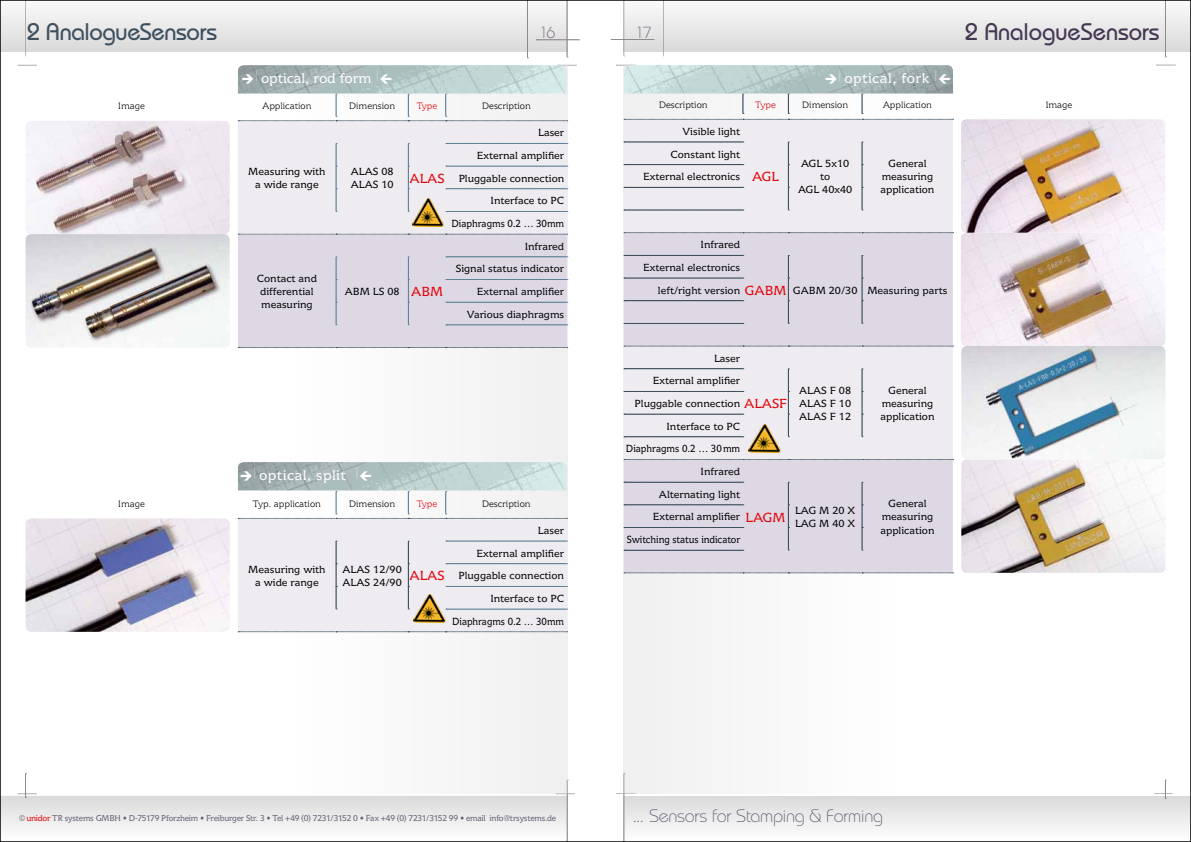
<style>
.page{position:relative;width:1191px;height:842px;background:#fff}
.page>*{position:absolute;margin:0;border:0;box-sizing:border-box;transform-origin:0 0}
.t1{font:500 24px "Bauhaus";letter-spacing:-.01em;color:#3e505d}
.t2{font:500 24px "Bauhaus";color:#443753}
.t3{font:300 18px "Bauhaus";letter-spacing:-.015em;color:#645e73}
.t4{font:300 16px "Bauhaus";color:#645e73}
.t5{font:15px "Icone LT";letter-spacing:.025em;color:#fff}
.t6{font:15px "Icone LT";letter-spacing:-.01em;color:#fff}
.t7{font:11px/13.2px "Icone LT";letter-spacing:-.005em;color:#000;text-align:center}
.t8{font:11px "Icone LT";letter-spacing:-.005em;color:#000;scale:.9 1}
.t9{font:300 10px "Icone LT";color:#000}
.t10{font:300 10px "Icone LT";color:#e60005}
.t11{font:300 10px "Icone LT";color:#d1010e}
.t12{font:9px "Icone LT";letter-spacing:-.03em;color:#645e73;scale:.96 1}
.s1{font-family:"Communications P06";font-size:16px}
.s2{font-family:"Helvetica Neue";font-weight:200}
.s3{font-size:14px;color:#e60005}
.s4{color:#e60005}
</style>
<div class="page">
<div style="left:0;top:0;width:567px;height:51px;background:linear-gradient(to bottom,#fbfbfb,#dbdada)"></div>
<svg style="left:527px;top:2px;width:1px;height:57px"></svg>
<svg style="left:536px;top:2px;width:44px;height:56px"></svg>
<svg style="left:25px;top:2px;width:2px;height:55px"></svg>
<svg style="left:2px;top:773px;width:573px;height:67px"></svg>
<svg style="left:18px;top:65px;width:19px;height:1px"></svg>
<div style="left:285px;top:65px;width:282px;height:729px;background:#f8f7f8"></div>
<div style="left:624px;top:0;width:567px;height:51px;background:linear-gradient(to bottom,#fbfbfb,#dbdada)"></div>
<svg style="left:1165px;top:2px;width:1px;height:56px"></svg>
<svg style="left:1156px;top:65px;width:20px;height:1px"></svg>
<svg style="left:616px;top:779px;width:573px;height:61px"></svg>
<svg style="left:611px;top:2px;width:43px;height:55px"></svg>
<svg style="left:663px;top:2px;width:1px;height:55px"></svg>
<div style="left:623px;top:65px;width:283px;height:729px;background:#f8f7f8"></div>
<svg style="left:238px;top:94px;width:330px;height:254px"></svg>
<svg style="left:238px;top:491px;width:329px;height:141px"></svg>
<img style="left:238px;top:462px;width:329px;height:28px">
<img style="left:238px;top:65px;width:329px;height:29px">
<img style="left:26px;top:121px;width:204px;height:226px">
<img style="left:26px;top:518px;width:204px;height:114px">
<img style="left:412px;top:199px;width:32px;height:28px">
<img style="left:413px;top:595px;width:32px;height:28px">
<div style="left:624px;top:120px;width:328px;height:112px;background:#eeebf1"></div>
<svg style="left:624px;top:233px;width:328px;height:340px;fill:#ddd8e4"></svg>
<svg style="left:624px;top:142px;width:120px;height:1px"></svg>
<svg style="left:624px;top:164px;width:120px;height:1px"></svg>
<svg style="left:624px;top:187px;width:120px;height:1px"></svg>
<svg style="left:624px;top:255px;width:120px;height:1px"></svg>
<svg style="left:624px;top:278px;width:120px;height:1px"></svg>
<svg style="left:624px;top:301px;width:120px;height:1px"></svg>
<svg style="left:624px;top:369px;width:120px;height:1px"></svg>
<svg style="left:624px;top:391px;width:120px;height:1px"></svg>
<svg style="left:624px;top:414px;width:120px;height:1px"></svg>
<svg style="left:624px;top:482px;width:120px;height:1px"></svg>
<svg style="left:624px;top:505px;width:120px;height:1px"></svg>
<svg style="left:624px;top:527px;width:120px;height:1px"></svg>
<svg style="left:862px;top:142px;width:1px;height:69px"></svg>
<svg style="left:862px;top:255px;width:1px;height:69px"></svg>
<svg style="left:862px;top:369px;width:1px;height:68px"></svg>
<svg style="left:862px;top:482px;width:1px;height:69px"></svg>
<svg style="left:624px;top:94px;width:329px;height:26px"></svg>
<svg style="left:788px;top:142px;width:1px;height:69px"></svg>
<svg style="left:788px;top:255px;width:1px;height:69px"></svg>
<svg style="left:788px;top:369px;width:1px;height:68px"></svg>
<svg style="left:788px;top:482px;width:1px;height:69px"></svg>
<svg style="left:624px;top:210px;width:120px;height:1px"></svg>
<svg style="left:624px;top:323px;width:120px;height:1px"></svg>
<svg style="left:624px;top:437px;width:120px;height:1px"></svg>
<svg style="left:624px;top:550px;width:120px;height:1px"></svg>
<svg style="left:624px;top:232px;width:329px;height:1px"></svg>
<svg style="left:624px;top:346px;width:329px;height:1px"></svg>
<svg style="left:624px;top:459px;width:329px;height:1px"></svg>
<svg style="left:624px;top:573px;width:329px;height:1px"></svg>
<img style="left:624px;top:65px;width:329px;height:29px">
<img style="left:961px;top:119px;width:204px;height:454px">
<img style="left:748px;top:425px;width:32px;height:28px">
<h1 class="t1" style="left:27px;top:17px;width:192px">2 AnalogueSensors</h1>
<h3 class="t4" style="left:539px;top:23px;width:18px">16</h3>
<h3 class="t6" style="left:240px;top:70px;width:156px"><span class="s1">a</span><span class="s2">|</span> optical, rod form <span class="s2">|</span><span class="s1">A</span></h3>
<p class="t9" style="left:118px;top:100px;width:28px">Image</p>
<p class="t9" style="left:262px;top:100px;width:50px">Application</p>
<p class="t9" style="left:349px;top:100px;width:47px">Dimension</p>
<p class="t10" style="left:417px;top:100px;width:22px">Type</p>
<p class="t9" style="left:482px;top:100px;width:50px">Description</p>
<p class="t7" style="left:538px;top:126px;width:28px">Laser</p>
<p class="t7" style="left:451px;top:144px;width:114px;line-height:22.7px;text-align:right">External amplifier<br>Pluggable connection<br>Interface to PC<br>Diaphragms 0.2 … 30mm<br>Infrared</p>
<p class="t7" style="left:248px;top:165px;width:79px">Measuring with a wide range</p>
<p class="t7" style="left:351px;top:165px;width:95px;text-align:left">ALAS 08<br>ALAS 10 <sup>ALAS</sup></p>
<p class="t7" style="left:257px;top:272px;width:62px;text-align:left">Contact and differential measuring</p>
<p class="t7" style="left:345px;top:285px;width:100px">ABM LS 08 <span class="s3">ABM</span></p>
<p class="t7" style="left:456px;top:257px;width:110px;line-height:22.7px;text-align:right">Signal status indicator<br>External amplifier<br>Various diaphragms</p>
<h3 class="t5" style="left:238px;top:467px;width:138px"><span class="s1">a</span><span class="s2">|</span> optical, split <span class="s2">|</span><span class="s1">A</span></h3>
<p class="t9" style="left:118px;top:498px;width:28px">Image</p>
<p class="t9" style="left:253px;top:498px;width:70px">Typ. application</p>
<p class="t9" style="left:349px;top:498px;width:47px">Dimension</p>
<p class="t10" style="left:417px;top:498px;width:22px">Type</p>
<p class="t9" style="left:482px;top:498px;width:50px">Description</p>
<p class="t7" style="left:538px;top:524px;width:28px">Laser</p>
<p class="t7" style="left:248px;top:562px;width:79px">Measuring with a wide range</p>
<p class="t7" style="left:342px;top:562px;width:104px;text-align:left">ALAS 12/90<br>ALAS 24/90 <sup>ALAS</sup></p>
<p class="t7" style="left:452px;top:542px;width:113px;line-height:22.7px;text-align:right">External amplifier<br>Pluggable connection<br>Interface to PC<br>Diaphragms 0.2 … 30mm</p>
<h3 class="t4" style="left:635px;top:23px;width:17px">17</h3>
<h3 class="t5" style="left:823px;top:70px;width:131px"><span class="s1">a</span><span class="s2">|</span> optical, fork <span class="s2">|</span><span class="s1">A</span></h3>
<h1 class="t2" style="left:964px;top:18px;width:196px">2 AnalogueSensors</h1>
<p class="t9" style="left:659px;top:99px;width:50px">Description</p>
<p class="t11" style="left:755px;top:99px;width:22px">Type</p>
<p class="t9" style="left:802px;top:99px;width:47px">Dimension</p>
<p class="t9" style="left:883px;top:99px;width:50px">Application</p>
<p class="t9" style="left:1045px;top:99px;width:28px">Image</p>
<p class="t7" style="left:670px;top:120px;width:71px;line-height:22.7px;text-align:right">Visible light<br>Constant light</p>
<p class="t7" style="left:798px;top:157px;width:56px">AGL 5x10 to<br>AGL 40x40</p>
<p class="t7" style="left:880px;top:157px;width:56px">General measuring application</p>
<p class="t7" style="left:643px;top:170px;width:137px">External electronics <span class="s3">AGL</span></p>
<p class="t7" style="left:700px;top:238px;width:41px">Infrared</p>
<p class="t7" style="left:643px;top:261px;width:98px">External electronics</p>
<p class="t7" style="left:658px;top:283px;width:291px">left/right version <span class="s3">GABM</span> GABM 20/30 Measuring parts</p>
<p class="t7" style="left:653px;top:347px;width:89px;line-height:22.7px;text-align:right">Laser<br>External amplifier</p>
<p class="t7" style="left:634px;top:397px;width:154px">Pluggable connection <span class="s3">ALASF</span></p>
<p class="t7" style="left:666px;top:419px;width:75px">Interface to PC</p>
<p class="t8" style="left:626px;top:443px;width:128px">Diaphragms 0.2 … 30mm</p>
<p class="t7" style="left:700px;top:465px;width:41px">Infrared</p>
<p class="t7" style="left:659px;top:488px;width:83px">Alternating light</p>
<p class="t7" style="left:627px;top:505px;width:160px;line-height:22.7px;text-align:left;text-indent:26px">External amplifier <span class="s3">LAGM<br></span>Switching status indicator</p>
<p class="t7" style="left:799px;top:384px;width:53px;text-align:justify">ALAS F 08<br>ALAS F 10<br>ALAS F 12</p>
<p class="t7" style="left:880px;top:384px;width:56px">General measuring application</p>
<p class="t7" style="left:795px;top:504px;width:62px;text-align:left">LAG M 20 X<br>LAG M 40 X</p>
<p class="t7" style="left:880px;top:497px;width:56px">General measuring application</p>
<p class="t12" style="left:19px;top:813px;width:561px">©<span class="s4">unidor</span> TR systems GMBH • D-75179 Pforzheim • Freiburger Str. 3 • Tel +49 (0) 7231/3152 0 • Fax +49 (0) 7231/3152 99 • email info@trsystems.de</p>
<h2 class="t3" style="left:632px;top:805px;width:252px">... Sensors for Stamping &amp; Forming</h2>
</div>
